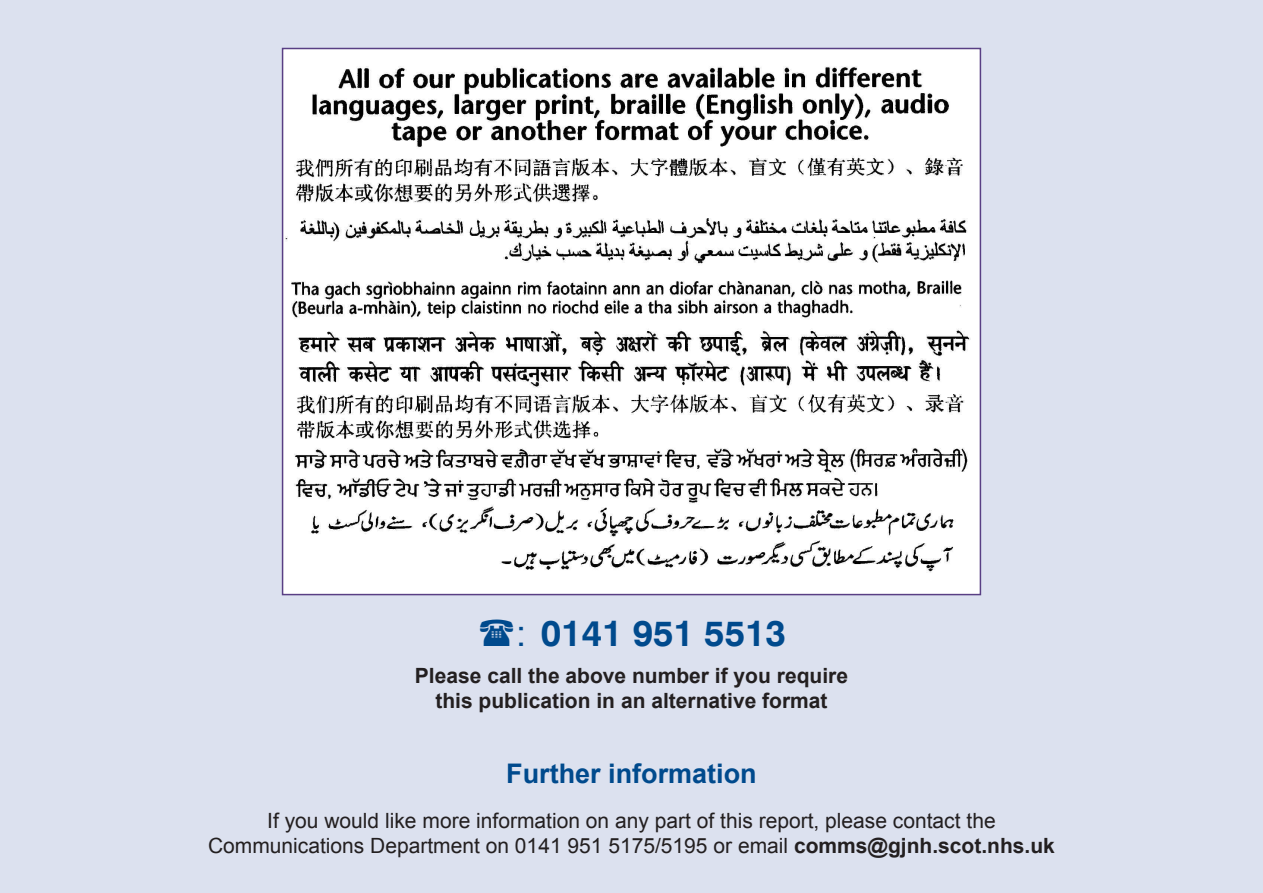
<style>
.page{position:relative;width:1263px;height:893px;background:#dce1ef}
.page>*{position:absolute;margin:0;border:0;box-sizing:border-box;transform-origin:0 0}
.t1{font:700 36px "Swiss 721 BT";color:#004a8d}
.t2{font:700 27px "Arial";color:#004a8d}
.t3{font:21px "Arial";color:#231f20}
.t4{font:700 21px "Arial";color:#231f20}
.s1{font-family:"Arial";font-weight:400}
.s2{font-weight:700}
</style>
<div class="page">
<img style="left:285px;top:51px;width:693px;height:541px">
<p class="t1" style="left:516px;top:611px;width:271px"><span class="s1">:</span> 0141 951 5513</p>
<p class="t4" style="left:415px;top:661px;width:434px">Please call the above number if you require</p>
<p class="t4" style="left:435px;top:686px;width:394px">this publication in an alternative format</p>
<p class="t2" style="left:506px;top:755px;width:252px">Further information</p>
<p class="t3" style="left:267px;top:807px;width:730px">If you would like more information on any part of this report, please contact the</p>
<p class="t3" style="left:208px;top:832px;width:848px">Communications Department on 0141 951 5175/5195 or email <span class="s2">comms@gjnh.scot.nhs.uk</span></p>
</div>
